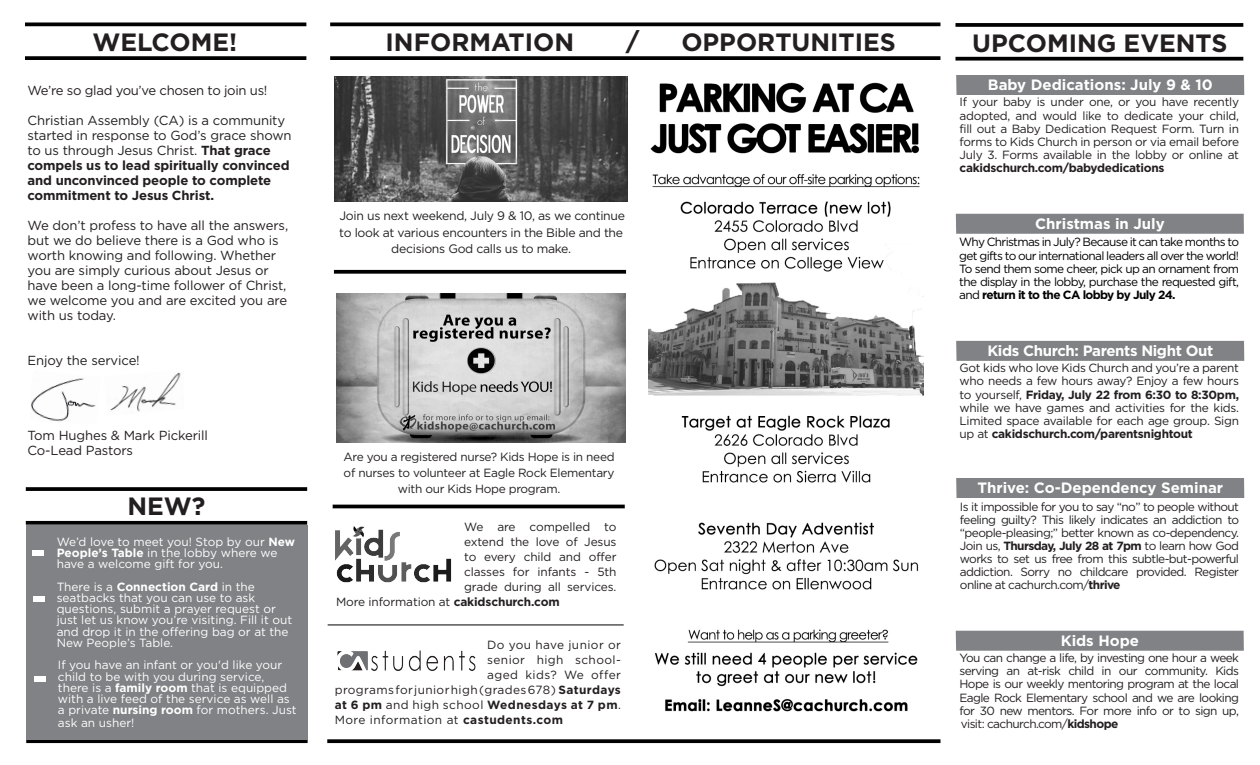
<style>
.page{position:relative;width:1260px;height:765px;background:#fff}
.page>*{position:absolute;margin:0;border:0;box-sizing:border-box;transform-origin:0 0}
.t1{font:700 25px "Gotham";color:#231f20}
.t2{font:700 15px "Gotham";color:#fff}
.t3{font:700 15px "Gotham";letter-spacing:-.025em;color:#fff}
.t4{font:13.12px/15px "Gotham";letter-spacing:-.01em;color:#231f20}
.t5{font:700 13.12px/15px "Gotham";letter-spacing:-.01em;color:#231f20}
.t6{font:12.25px/16.2px "Gotham";letter-spacing:-.025em;color:#231f20;text-align:center}
.t7{font:11.88px/13.1px "Gotham";letter-spacing:-.025em;color:#231f20;text-align:justify}
.t8{font:11.88px/11.2px "Gotham";color:#fff}
.t9{font:11.88px/13.1px "Gotham";letter-spacing:-.055em;color:#000;text-align:justify}
.t10{font:11.88px "Gotham";letter-spacing:.035em;color:#231f20}
.t11{font:11.88px "Gotham";letter-spacing:.03em;color:#231f20}
.t12{font:700 11.88px "Gotham";letter-spacing:.035em;color:#231f20}
.s1{font-weight:400}
.s2{font-weight:700}
</style>
<div class="page">
<img style="left:649px;top:82px;width:274px;height:630px">
<svg style="left:955px;top:23px;width:288px;height:4px"></svg>
<svg style="left:26px;top:739px;width:282px;height:4px"></svg>
<svg style="left:955px;top:57px;width:288px;height:4px"></svg>
<svg style="left:327px;top:739px;width:614px;height:4px;background:#141414"></svg>
<svg style="left:25px;top:22px;width:281px;height:4px"></svg>
<svg style="left:330px;top:22px;width:610px;height:4px;background:#1f1f1f"></svg>
<svg style="left:25px;top:56px;width:281px;height:4px"></svg>
<hr style="left:333px;top:505px;width:292px;height:3px;background:#000">
<svg style="left:330px;top:56px;width:610px;height:4px;background:#0f0f0f"></svg>
<img style="left:31px;top:378px;width:65px;height:44px">
<img style="left:110px;top:372px;width:71px;height:40px">
<div style="left:27px;top:525px;width:281px;height:214px;background:#808285"></div>
<svg style="left:26px;top:487px;width:281px;height:4px"></svg>
<svg style="left:26px;top:521px;width:281px;height:4px"></svg>
<hr style="left:328px;top:624px;width:296px;height:1px;background:#000">
<img style="left:335px;top:526px;width:117px;height:57px">
<img style="left:337px;top:650px;width:139px;height:21px">
<div style="left:32px;top:551px;width:11px;height:5px;background:#fff"></div>
<div style="left:33px;top:596px;width:11px;height:5px;background:#fff"></div>
<div style="left:35px;top:676px;width:11px;height:5px;background:#fff"></div>
<svg style="left:334px;top:270px;width:292px;height:4px"></svg>
<div style="left:956px;top:214px;width:288px;height:20px;background:#808285"></div>
<img style="left:335px;top:76px;width:292px;height:125px">
<div style="left:956px;top:341px;width:288px;height:20px;background:#808285"></div>
<img style="left:336px;top:294px;width:290px;height:148px">
<div style="left:956px;top:478px;width:288px;height:20px;background:#808285"></div>
<div style="left:956px;top:75px;width:288px;height:20px;background:#808285"></div>
<div style="left:956px;top:631px;width:288px;height:20px;background:#808285"></div>
<p class="t1" style="left:626px;top:24px;width:15px">/</p>
<p class="t1" style="left:92px;top:25px;width:147px">WELCOME!</p>
<p class="t1" style="left:386px;top:25px;width:190px">INFORMATION</p>
<p class="t1" style="left:681px;top:26px;width:216px">OPPORTUNITIES</p>
<p class="t1" style="left:972px;top:27px;width:257px">UPCOMING EVENTS</p>
<p class="t4" style="left:28px;top:82px;width:241px">We’re so glad you’ve chosen to join us!</p>
<p class="t5" style="left:28px;top:112px;width:266px"><span class="s1">Christian Assembly (CA) is a community started in response to God’s grace shown to us through Jesus Christ.</span> That grace compels us to lead spiritually convinced and unconvinced people to complete commitment to Jesus Christ.</p>
<p class="t4" style="left:28px;top:217px;width:262px">We don’t profess to have all the answers, but we do believe there is a God who is worth knowing and following. Whether you are simply curious about Jesus or have been a long-time follower of Christ, we welcome you and are excited you are with us today.</p>
<p class="t4" style="left:28px;top:352px;width:114px">Enjoy the service!</p>
<p class="t4" style="left:28px;top:427px;width:182px">Tom Hughes &amp; Mark Pickerill</p>
<p class="t4" style="left:28px;top:442px;width:107px">Co-Lead Pastors</p>
<p class="t1" style="left:127px;top:489px;width:80px">NEW?</p>
<p class="t8" style="left:57px;top:536px;width:240px">We’d love to meet you! Stop by our <span class="s2">New<br>People’s Table</span> in the lobby where we have a welcome gift for you.</p>
<p class="t8" style="left:57px;top:581px;width:237px">There is a <span class="s2">Connection Card</span> in the seatbacks that you can use to ask questions, submit a prayer request or just let us know you’re visiting. Fill it out and drop it in the offering bag or at the New People’s Table.</p>
<p class="t8" style="left:58px;top:659px;width:240px">If you have an infant or you'd like your child to be with you during service, there is a <span class="s2">family room</span> that is equipped with a live feed of the service as well as a private <span class="s2">nursing room</span> for mothers. Just</p>
<p class="t8" style="left:58px;top:717px;width:78px">ask an usher!</p>
<p class="t6" style="left:339px;top:208px;width:287px">Join us next weekend, July 9 &amp; 10, as we continue to look at various encounters in the Bible and the decisions God calls us to make.</p>
<p class="t7" style="left:343px;top:448px;width:273px;line-height:16.2px;text-align:center">Are you a registered nurse? Kids Hope is in need of nurses to volunteer at Eagle Rock Elementary with our Kids Hope program.</p>
<p class="t7" style="left:464px;top:519px;width:154px;line-height:15px">We are compelled to extend the love of Jesus to every child and offer classes for infants - 5th grade during all services.</p>
<p class="t7" style="left:336px;top:595px;width:225px">More information at <span class="s2">cakidschurch.com</span></p>
<p class="t10" style="left:487px;top:638px;width:135px">Do you have junior or</p>
<p class="t10" style="left:487px;top:653px;width:135px">senior high school-</p>
<p class="t10" style="left:487px;top:668px;width:135px">aged kids? We offer</p>
<p class="t11" style="left:335px;top:683px;width:288px">programs for junior high (grades 678) <span class="s2">Saturdays</span></p>
<p class="t12" style="left:335px;top:697px;width:288px">at 6 pm <span class="s1">and high school</span> Wednesdays at 7 pm<span class="s1">.</span></p>
<p class="t10" style="left:335px;top:713px;width:230px">More information at <span class="s2">castudents.com</span></p>
<p class="t2" style="left:988px;top:75px;width:226px">Baby Dedications: July 9 &amp; 10</p>
<p class="t7" style="left:960px;top:95px;width:281px">If your baby is under one, or you have recently adopted, and would like to dedicate your child, fill out a Baby Dedication Request Form. Turn in forms to Kids Church in person or via email before July 3. Forms available in the lobby or online at <span class="s2">cakidschurch.com/babydedications</span></p>
<p class="t2" style="left:1035px;top:214px;width:131px">Christmas in July</p>
<p class="t9" style="left:959px;top:235px;width:281px">Why Christmas in July? Because it can take months to get gifts to our international leaders all over the world!<br>To send them some cheer, pick up an ornament from the display in the lobby, purchase the requested gift, and <span class="s2">return it to the CA lobby by July 24.</span></p>
<p class="t3" style="left:987px;top:341px;width:227px">Kids Church: Parents Night Out</p>
<p class="t7" style="left:960px;top:361px;width:281px">Got kids who love Kids Church and you’re a parent who needs a few hours away? Enjoy a few hours to yourself, <span class="s2">Friday, July 22 from 6:30 to 8:30pm, </span>while we have games and activities for the kids.<br>Limited space available for each age group. Sign up at <span class="s2">cakidschurch.com/parentsnightout</span></p>
<p class="t2" style="left:977px;top:478px;width:247px">Thrive: Co-Dependency Seminar</p>
<p class="t7" style="left:960px;top:500px;width:281px">Is it impossible for you to say “no” to people without feeling guilty? This likely indicates an addiction to “people-pleasing;” better known as co-dependency.<br>Join us, <span class="s2">Thursday, July 28 at 7pm</span> to learn how God works to set us free from this subtle-but-powerful addiction. Sorry no childcare provided. Register online at cachurch.com/<span class="s2">thrive</span></p>
<p class="t2" style="left:1061px;top:631px;width:80px">Kids Hope</p>
<p class="t7" style="left:960px;top:651px;width:281px">You can change a life, by investing one hour a week serving an at-risk child in our community. Kids Hope is our weekly mentoring program at the local Eagle Rock Elementary school and we are looking for 30 new mentors. For more info or to sign up, visit: cachurch.com/<span class="s2">kidshope</span></p>
</div>
